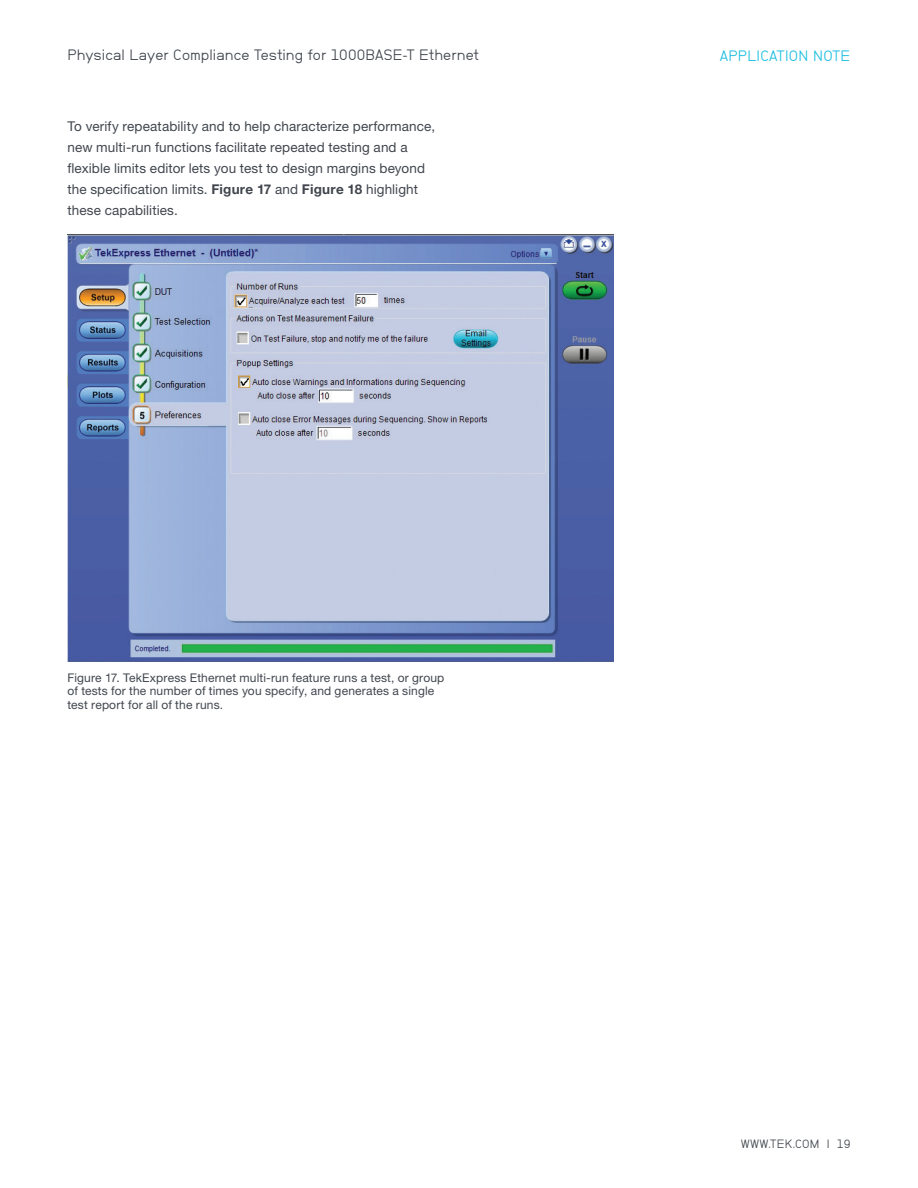
<style>
.page{position:relative;width:918px;height:1188px;background:#fff}
.page>*{position:absolute;margin:0;border:0;box-sizing:border-box;transform-origin:0 0}
.t1{font:15px "NB Grotesk";letter-spacing:.005em;color:#41464e}
.t2{font:15px "NB Grotesk";letter-spacing:.02em;color:#1cbfdf}
.Body_-_regular{font:13.5px/21px "Helvetica Neue LT Std";letter-spacing:.01em;color:#41464e}
.t3{font:12px/13.5px "Helvetica Neue LT Std";letter-spacing:.015em;color:#41464e}
.t4{font:12px "NB Grotesk";letter-spacing:.02em;color:#41464e}
.s1{font-weight:700}
</style>
<div class="page">
<img style="left:68px;top:235px;width:546px;height:427px">
<p class="t1" style="left:68px;top:47px;width:413px">Physical Layer Compliance Testing for 1000BASE-T Ethernet</p>
<p class="t2" style="left:720px;top:47px;width:132px">APPLICATION NOTE</p>
<p class="Body_-_regular" style="left:68px;top:116px;width:369px">To verify repeatability and to help characterize performance, new multi-run functions facilitate repeated testing and a flexible limits editor lets you test to design margins beyond the specification limits. <span class="s1">Figure 17</span> and <span class="s1">Figure 18</span> highlight these capabilities.</p>
<p class="t3" style="left:68px;top:670px;width:378px">Figure 17. TekExpress Ethernet multi-run feature runs a test, or group of tests for the number of times you specify, and generates a single test report for all of the runs.</p>
<p class="t4" style="left:741px;top:1137px;width:111px">WWW.TEK.COM | 19</p>
</div>
